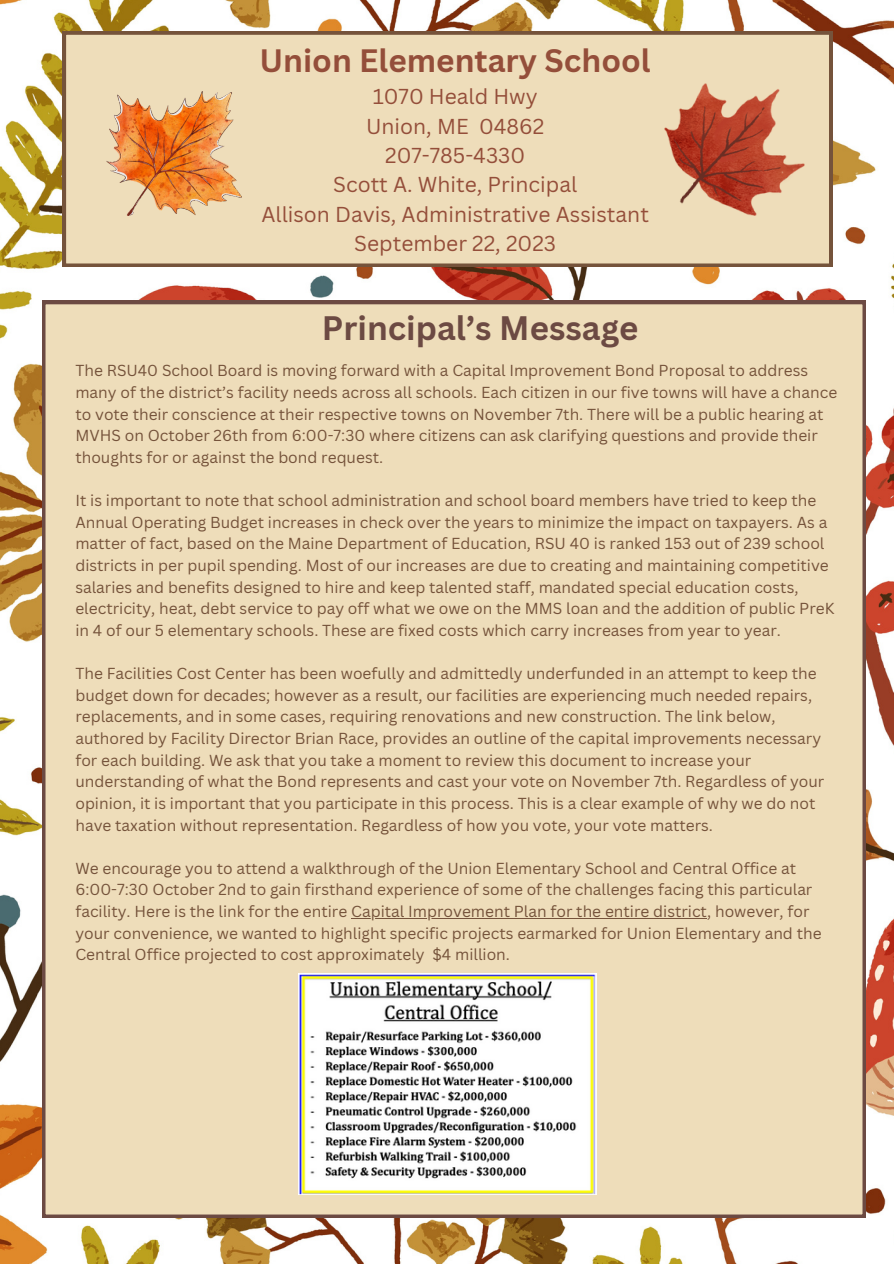
<style>
.page{position:relative;width:894px;height:1264px;background:#fff}
.page>*{position:absolute;margin:0;border:0;box-sizing:border-box;transform-origin:0 0}
.t1{font:700 33px "Canva Sans";color:#6c4a43}
.t2{font:700 31.5px "Canva Sans";color:#944e3a}
.t3{font:21px "Canva Sans";color:#944e3a}
.t4{font:15.45px/21.6px "Canva Sans";color:#75533b}
</style>
<div class="page">
<img style="left:0;top:0;width:893px;height:1263px">
<div style="left:63px;top:31px;width:769px;height:236px;background:#eeddba"></div>
<div style="left:42px;top:301px;width:823px;height:916px;background:#eeddba"></div>
<img style="left:664px;top:83px;width:140px;height:132px">
<img style="left:106px;top:92px;width:135px;height:124px">
<hr style="left:351px;top:917px;width:356px;height:1px;background:#75533b">
<img style="left:298px;top:973px;width:298px;height:221px">
<p class="t2" style="left:259px;top:38px;width:392px">Union Elementary School</p>
<p class="t3" style="left:372px;top:82px;width:166px">1070 Heald Hwy</p>
<p class="t3" style="left:366px;top:111px;width:179px">Union, ME 04862</p>
<p class="t3" style="left:385px;top:140px;width:141px">207-785-4330</p>
<p class="t3" style="left:333px;top:170px;width:245px">Scott A. White, Principal</p>
<p class="t3" style="left:261px;top:199px;width:389px">Allison Davis, Administrative Assistant</p>
<p class="t3" style="left:354px;top:228px;width:203px">September 22, 2023</p>
<p class="t1" style="left:322px;top:305px;width:318px">Principal’s Message</p>
<p class="t4" style="left:75px;top:359px;width:763px">The RSU40 School Board is moving forward with a Capital Improvement Bond Proposal to address many of the district’s facility needs across all schools. Each citizen in our five towns will have a chance to vote their conscience at their respective towns on November 7th. There will be a public hearing at MVHS on October 26th from 6:00-7:30 where citizens can ask clarifying questions and provide their thoughts for or against the bond request.</p>
<p class="t4" style="left:75px;top:489px;width:760px">It is important to note that school administration and school board members have tried to keep the Annual Operating Budget increases in check over the years to minimize the impact on taxpayers. As a matter of fact, based on the Maine Department of Education, RSU 40 is ranked 153 out of 239 school districts in per pupil spending. Most of our increases are due to creating and maintaining competitive salaries and benefits designed to hire and keep talented staff, mandated special education costs, electricity, heat, debt service to pay off what we owe on the MMS loan and the addition of public PreK in 4 of our 5 elementary schools. These are fixed costs which carry increases from year to year.</p>
<p class="t4" style="left:75px;top:662px;width:750px">The Facilities Cost Center has been woefully and admittedly underfunded in an attempt to keep the budget down for decades; however as a result, our facilities are experiencing much needed repairs, replacements, and in some cases, requiring renovations and new construction. The link below, authored by Facility Director Brian Race, provides an outline of the capital improvements necessary for each building. We ask that you take a moment to review this document to increase your understanding of what the Bond represents and cast your vote on November 7th. Regardless of your opinion, it is important that you participate in this process. This is a clear example of why we do not have taxation without representation. Regardless of how you vote, your vote matters.</p>
<p class="t4" style="left:75px;top:857px;width:747px">We encourage you to attend a walkthrough of the Union Elementary School and Central Office at 6:00-7:30 October 2nd to gain firsthand experience of some of the challenges facing this particular facility. Here is the link for the entire Capital Improvement Plan for the entire district, however, for your convenience, we wanted to highlight specific projects earmarked for Union Elementary and the Central Office projected to cost approximately $4 million.</p>
</div>
